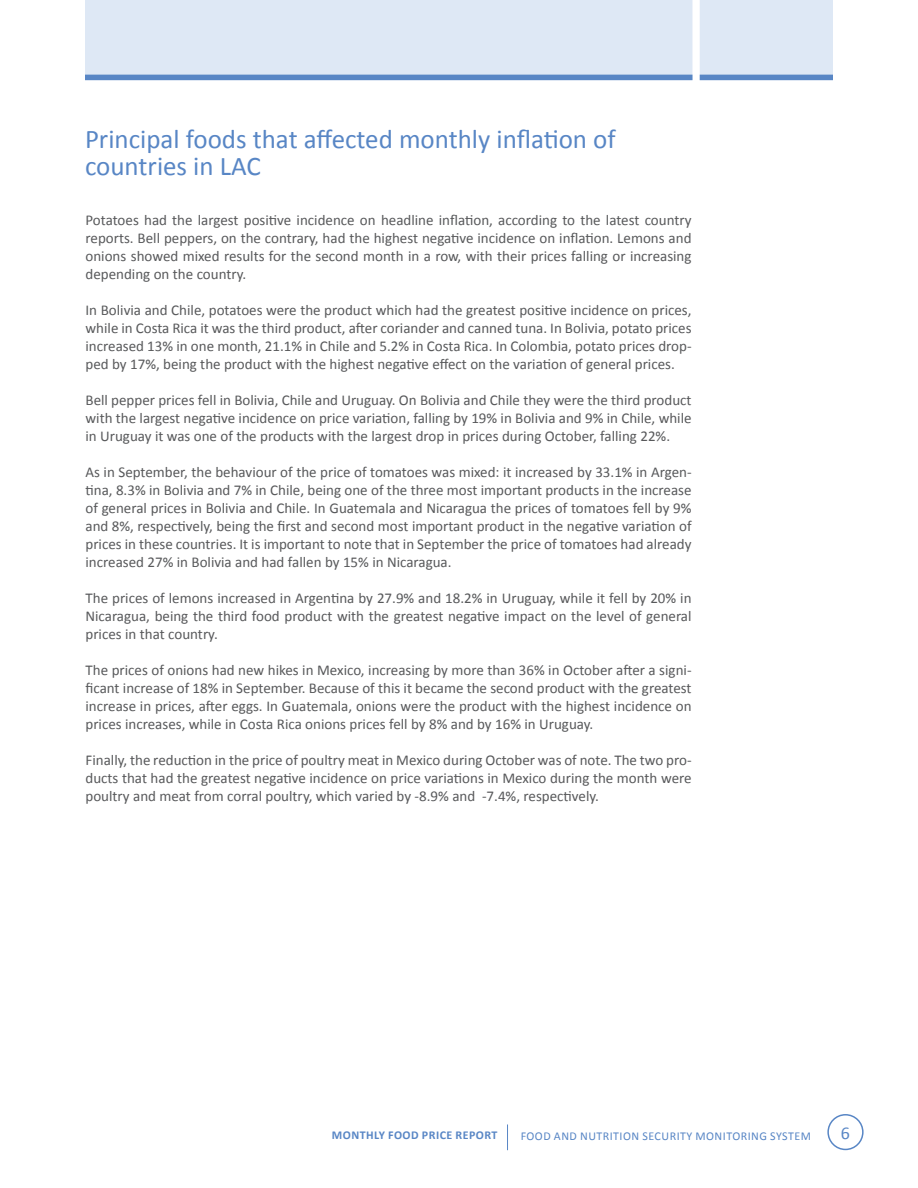
<style>
.page{position:relative;width:918px;height:1188px;background:#fff}
.page>*{position:absolute;margin:0;border:0;box-sizing:border-box;transform-origin:0 0}
.t1{font:27px/27px "Calibri";color:#5886c5}
.t2{font:18px "Calibri";color:#5886c5}
.t3{font:15px/18px "Calibri";color:#58595b;text-align:justify}
.t4{font:12px "Calibri";letter-spacing:.04em;color:#5886c5}
.t5{font:700 12px "Calibri";letter-spacing:.04em;color:#5886c5}
</style>
<div class="page">
<div style="left:827px;top:1114px;width:37px;height:36px;border:2px solid #5886c5;border-radius:50%"></div>
<svg style="left:507px;top:1124px;width:1px;height:26px"></svg>
<div style="left:85px;top:0;width:748px;height:75px;background:#dee8f5"></div>
<div style="left:85px;top:75px;width:748px;height:5px;background:#5886c5"></div>
<h1 class="t1" style="left:85px;top:125px;width:532px">Principal foods that affected monthly inflation of countries in LAC</h1>
<p class="t3" style="left:86px;top:212px;width:608px">Potatoes had the largest positive incidence on headline inflation, according to the latest country reports. Bell peppers, on the contrary, had the highest negative incidence on inflation. Lemons and onions showed mixed results for the second month in a row, with their prices falling or increasing depending on the country.</p>
<p class="t3" style="left:86px;top:302px;width:608px">In Bolivia and Chile, potatoes were the product which had the greatest positive incidence on prices, while in Costa Rica it was the third product, after coriander and canned tuna. In Bolivia, potato prices increased 13% in one month, 21.1% in Chile and 5.2% in Costa Rica. In Colombia, potato prices drop&shy;ped by 17%, being the product with the highest negative effect on the variation of general prices.</p>
<p class="t3" style="left:86px;top:392px;width:608px">Bell pepper prices fell in Bolivia, Chile and U ruguay. On Bolivia and Chile they were the third product with the largest negative incidence on price variation, falling by 19% in Bolivia and 9% in Chile, while in U ruguay it was one of the products with the largest drop in prices during October, falling 22%.</p>
<p class="t3" style="left:86px;top:464px;width:608px">As in September, the behaviour of the price of tomatoes was mixed: it increased by 33.1% in Argen&shy;tina, 8.3% in Bolivia and 7% in Chile, being one of the three most important products in the increase of general prices in Bolivia and Chile. In Guatemala and N icaragua the prices of tomatoes fell by 9% and 8%, respectively, being the first and second most important product in the negative variation of prices in these countries. It is important to note that in September the price of tomatoes had already increased 27% in Bolivia and had fallen by 15% in N icaragua.</p>
<p class="t3" style="left:86px;top:590px;width:608px">The prices of lemons increased in Argentina by 27.9% and 18.2% in U ruguay, while it fell by 20% in N icaragua, being the third food product with the greatest negative impact on the level of general prices in that country.</p>
<p class="t3" style="left:86px;top:662px;width:608px">The prices of onions had new hikes in Mexico, increasing by more than 36% in October after a signi&shy;ficant increase of 18% in September. Because of this it became the second product with the greatest increase in prices, after eggs. In Guatemala, onions were the product with the highest incidence on prices increases, while in Costa Rica onions prices fell by 8% and by 16% in U ruguay.</p>
<p class="t3" style="left:86px;top:752px;width:608px">Finally, the reduction in the price of poultry meat in Mexico during October was of note. The two pro&shy;ducts that had the greatest negative incidence on price variations in Mexico during the month were poultry and meat from corral poultry, which varied by -8.9% and -7.4%, respectively.</p>
<p class="t5" style="left:332px;top:1127px;width:20px">MONTHL</p>
<p class="t5" style="left:379px;top:1127px;width:85px">Y FOOD PRICE REPO</p>
<p class="t5" style="left:485px;top:1127px;width:13px">RT</p>
<p class="t4" style="left:521px;top:1128px;width:290px">Foo d and nutritio n security mo nitori ng system</p>
<p class="t2" style="left:841px;top:1122px;width:11px">6</p>
</div>
